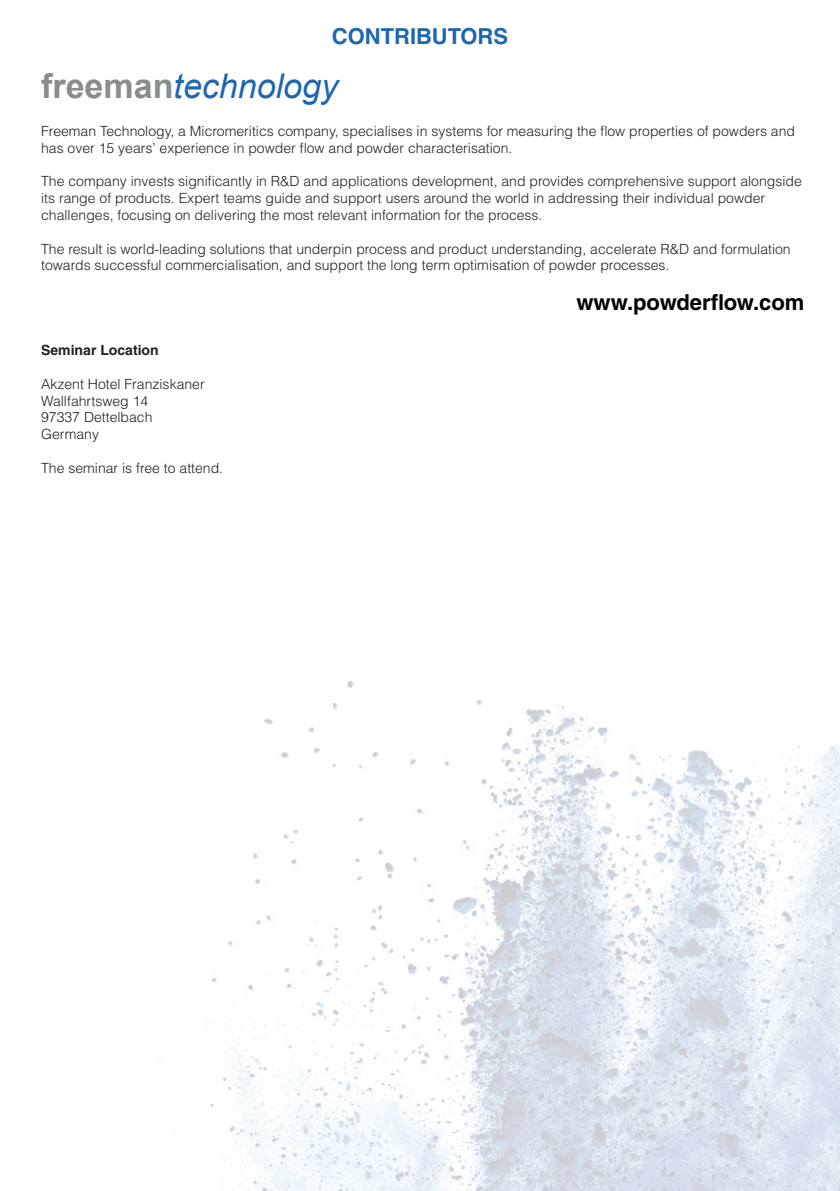
<style>
.page{position:relative;width:840px;height:1191px;background:#fff}
.page>*{position:absolute;margin:0;border:0;box-sizing:border-box;transform-origin:0 0}
.t1{font:italic 34px "Arial";color:#1e66b2}
.t2{font:700 22px "Helvetica LT Std";color:#000001}
.t3{font:700 22px "Helvetica LT Std";color:#1e66b2}
.t4{font:300 14px/16.8px "Helvetica LT Std";color:#231f20}
.t5{font:700 14px "Helvetica LT Std";color:#231f20}
.s1{font-weight:700;font-style:normal;color:#888e90}
</style>
<div class="page">
<img style="left:210px;top:681px;width:629px;height:510px">
<h2 class="t3" style="left:331px;top:23px;width:178px">CONTRIBUTORS</h2>
<h1 class="t1" style="left:41px;top:64px;width:298px"><span class="s1">freeman</span>technology</h1>
<p class="t4" style="left:41px;top:122px;width:755px">Freeman Technology, a Micromeritics company, specialises in systems for measuring the flow properties of powders and has over 15 years’ experience in powder flow and powder characterisation.</p>
<p class="t4" style="left:41px;top:173px;width:761px">The company invests significantly in R&amp;D and applications development, and provides comprehensive support alongside its range of products. Expert teams guide and support users around the world in addressing their individual powder challenges, focusing on delivering the most relevant information for the process.</p>
<p class="t4" style="left:41px;top:240px;width:750px">The result is world-leading solutions that underpin process and product understanding, accelerate R&amp;D and formulation towards successful commercialisation, and support the long term optimisation of powder processes.</p>
<p class="t5" style="left:41px;top:342px;width:119px">Seminar Location</p>
<p class="t4" style="left:41px;top:375px;width:165px">Akzent Hotel Franziskaner<br>Wallfahrtsweg 14<br>97337 Dettelbach<br>Germany</p>
<p class="t4" style="left:41px;top:459px;width:183px">The seminar is free to attend.</p>
<h2 class="t2" style="left:576px;top:289px;width:229px">www.powderflow.com</h2>
</div>
